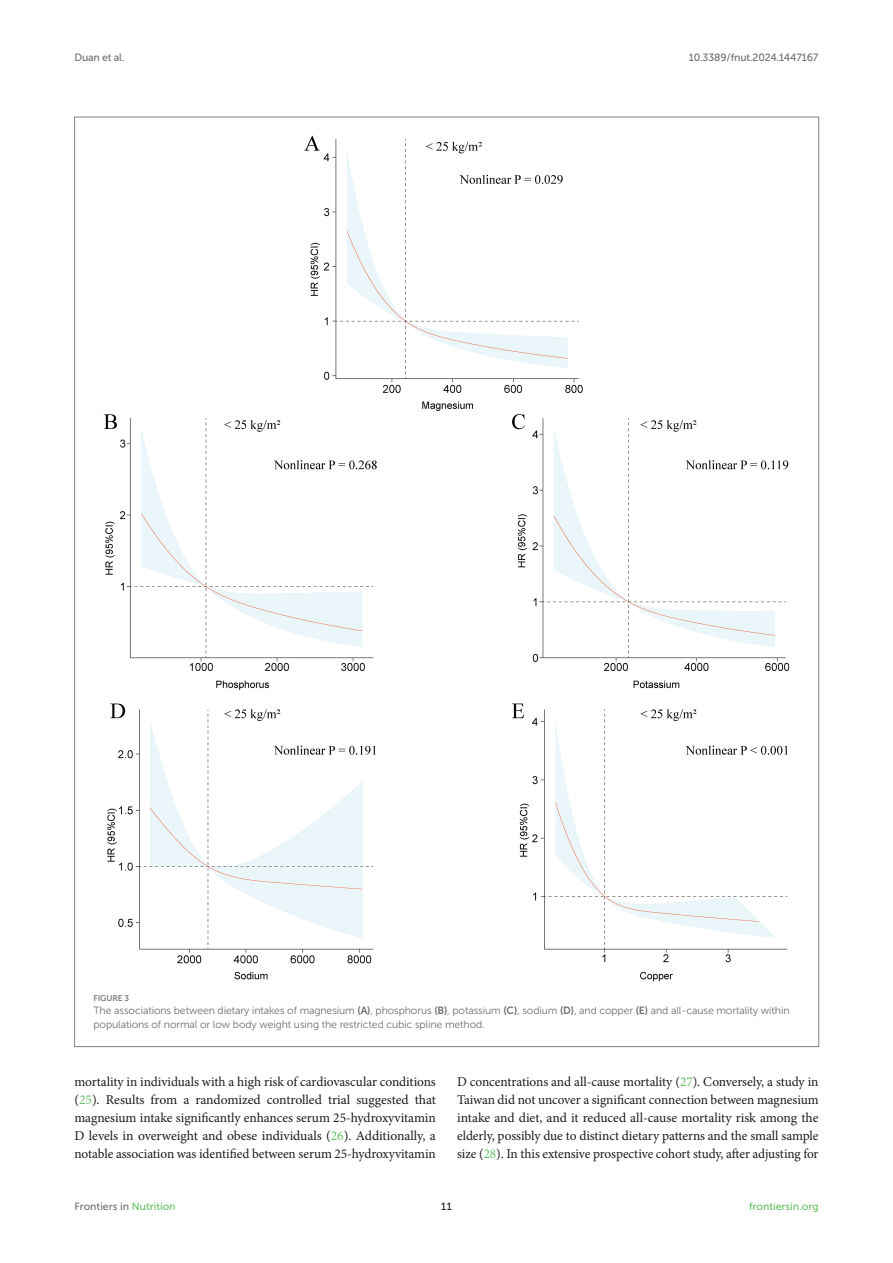
<style>
.page{position:relative;width:893px;height:1263px;background:#fff}
.page>*{position:absolute;margin:0;border:0;box-sizing:border-box;transform-origin:0 0}
.TEXT{font:13.5px/18px "Minion Pro";letter-spacing:-.005em;color:#1b1c1b;text-align:justify}
.FIG_LEG{font:10.5px/13.5px "Museo Sans 300";letter-spacing:-.01em;color:#706f70}
.t1{font:10.5px "Museo Sans 500";letter-spacing:-.015em;color:#706f70}
.t2{font:10.5px "Museo Sans 500";color:#65c161}
.t3{font:10.5px "Museo Sans 500";color:#1b1c1b}
.FIG_HD{font:8.25px "Museo Sans 700";letter-spacing:-.01em;color:#7e7f7f}
.s1{font-family:"Museo Sans 700"}
.s2{color:#65c161}
</style>
<div class="page">
<img style="left:104px;top:136px;width:686px;height:846px">
<p class="t1" style="left:74px;top:51px;width:51px">Duan et al.</p>
<p class="t1" style="left:689px;top:51px;width:131px">10.3389/fnut.2024.1447167</p>
<p class="FIG_HD" style="left:94px;top:993px;width:37px">FIGURE 3</p>
<p class="FIG_LEG" style="left:94px;top:1004px;width:698px">The associations between dietary intakes of magnesium <span class="s1">(A)</span>, phosphorus <span class="s1">(B)</span>, potassium <span class="s1">(C)</span>, sodium <span class="s1">(D)</span>, and copper <span class="s1">(E)</span> and all-cause mortality within populations of normal or low body weight using the restricted cubic spline method.</p>
<p class="TEXT" style="left:74px;top:1073px;width:363px">mortality in individuals with a high risk of cardiovascular conditions (<span class="s2">25</span>). Results from a randomized controlled trial suggested that magnesium intake significantly enhances serum 25-hydroxyvitamin D levels in overweight and obese individuals (<span class="s2">26</span>). Additionally, a notable association was identified between serum 25-hydroxyvitamin</p>
<p class="TEXT" style="left:457px;top:1073px;width:363px">D concentrations and all-cause mortality (<span class="s2">27</span>). Conversely, a study in Taiwan did not uncover a significant connection between magnesium intake and diet, and it reduced all-cause mortality risk among the elderly, possibly due to distinct dietary patterns and the small sample size (<span class="s2">28</span>). In this extensive prospective cohort study, after adjusting for</p>
<p class="t1" style="left:74px;top:1200px;width:103px">Frontiers in <span class="s2">Nutrition</span></p>
<p class="t3" style="left:441px;top:1200px;width:12px">11</p>
<p class="t2" style="left:749px;top:1200px;width:71px">frontiersin.org</p>
</div>
